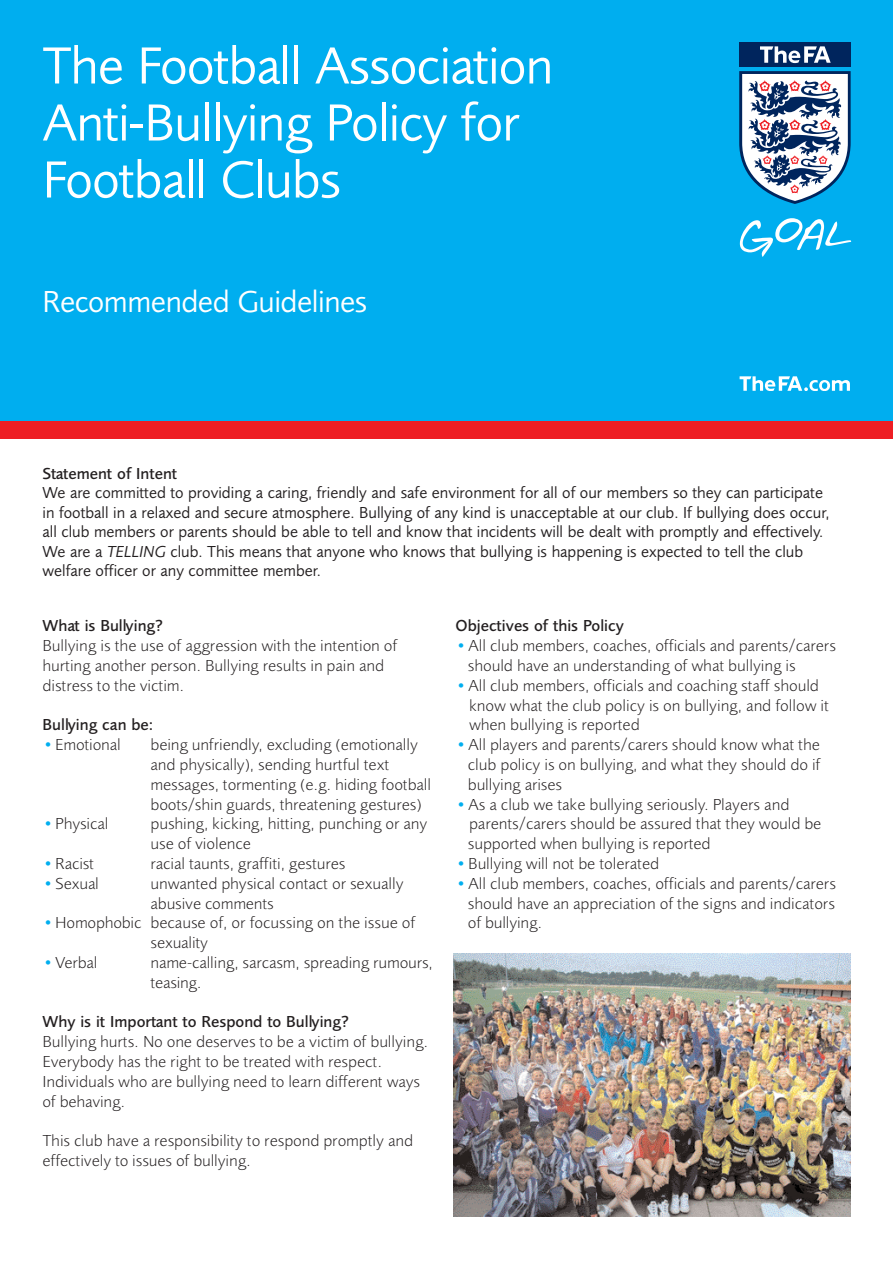
<style>
.page{position:relative;width:893px;height:1263px;background:#fff}
.page>*{position:absolute;margin:0;border:0;box-sizing:border-box;transform-origin:0 0}
.t1{font:54px/57px "Foundry Sans";letter-spacing:-.015em;color:#fff}
.t2{font:31.5px "Foundry Sans";letter-spacing:-.015em;color:#fff}
.t3{font:300 16.5px/19.8px "Foundry Sans";letter-spacing:.005em;color:#231f20}
.t4{font:16.5px/19.5px "Foundry Sans";color:#231f20}
.t5{font:500 16.5px "Foundry Sans";color:#231f20}
.s1{font-style:italic}
.s2{color:#00aeef}
</style>
<div class="page">
<div style="left:0;top:0;width:893px;height:421px;background:#00aeef"></div>
<div style="left:0;top:421px;width:893px;height:17px;background:#ee1e24"></div>
<div style="left:739px;top:42px;width:112px;height:25px;background:#00255d"></div>
<svg style="left:760px;top:46px;width:71px;height:17px"></svg>
<svg style="left:739px;top:71px;width:112px;height:133px;background:#86a3be"></svg>
<svg style="left:740px;top:218px;width:111px;height:39px"></svg>
<svg style="left:740px;top:376px;width:110px;height:15px"></svg>
<img style="left:454px;top:954px;width:396px;height:262px">
<h1 class="t1" style="left:43px;top:42px;width:512px">The Football Association<br>Anti-Bullying Policy for<br>Football Clubs</h1>
<h2 class="t2" style="left:43px;top:289px;width:326px">Recommended Guidelines</h2>
<p class="t5" style="left:43px;top:467px;width:136px">Statement of Intent</p>
<p class="t4" style="left:43px;top:484px;width:789px">We are committed to providing a caring, friendly and safe environment for all of our members so they can participate in football in a relaxed and secure atmosphere. Bullying of any kind is unacceptable at our club. If bullying does occur, all club members or parents should be able to tell and know that incidents will be dealt with promptly and effectively.<br>We are a <span class="s1">TELLING</span> club. This means that anyone who knows that bullying is happening is expected to tell the club welfare officer or any committee member.</p>
<p class="t5" style="left:43px;top:619px;width:122px">What is Bullying?</p>
<p class="t3" style="left:43px;top:637px;width:356px">Bullying is the use of aggression with the intention of hurting another person. Bullying results in pain and distress to the victim.</p>
<p class="t5" style="left:43px;top:718px;width:112px">Bullying can be:</p>
<p class="t3" style="left:43px;top:736px;width:80px"><span class="s2">•</span>Emotional</p>
<p class="t3" style="left:151px;top:736px;width:282px">being unfriendly, excluding (emotionally and physically), sending hurtful text messages, tormenting (e.g. hiding football boots/shin guards, threatening gestures)</p>
<p class="t3" style="left:43px;top:815px;width:67px"><span class="s2">•</span>Physical</p>
<p class="t3" style="left:151px;top:815px;width:278px">pushing, kicking, hitting, punching or any use of violence</p>
<p class="t3" style="left:43px;top:855px;width:53px"><span class="s2">•</span>Racist</p>
<p class="t3" style="left:151px;top:855px;width:196px">racial taunts, graffiti, gestures</p>
<p class="t3" style="left:43px;top:875px;width:58px"><span class="s2">•</span>Sexual</p>
<p class="t3" style="left:151px;top:875px;width:254px">unwanted physical contact or sexually abusive comments</p>
<p class="t3" style="left:151px;top:914px;width:266px;text-indent:-108px"><span class="s2">•</span>Homophobic because of, or focussing on the issue of sexuality</p>
<p class="t3" style="left:43px;top:954px;width:56px"><span class="s2">•</span>Verbal</p>
<p class="t3" style="left:151px;top:954px;width:284px">name-calling, sarcasm, spreading rumours, teasing.</p>
<p class="t5" style="left:43px;top:1015px;width:308px">Why is it Important to Respond to Bullying?</p>
<p class="t3" style="left:43px;top:1033px;width:387px">Bullying hurts. No one deserves to be a victim of bullying.<br>Everybody has the right to be treated with respect.<br>Individuals who are bullying need to learn different ways of behaving.</p>
<p class="t3" style="left:43px;top:1132px;width:372px">This club have a responsibility to respond promptly and effectively to issues of bullying.</p>
<p class="t5" style="left:455px;top:619px;width:170px">Objectives of this Policy</p>
<p class="t3" style="left:468px;top:637px;width:369px;text-indent:-12px"><span class="s2">•</span>All club members, coaches, officials and parents/carers should have an understanding of what bullying is</p>
<p class="t3" style="left:469px;top:677px;width:361px;text-indent:-14px"><span class="s2">•</span>All club members, officials and coaching staff should know what the club policy is on bullying, and follow it when bullying is reported</p>
<p class="t3" style="left:468px;top:736px;width:354px;text-align:justify;text-indent:-12px"><span class="s2">•</span>All players and parents/carers should know what the club policy is on bullying, and what they should do if bullying arises</p>
<p class="t3" style="left:468px;top:796px;width:355px;text-indent:-12px"><span class="s2">•</span>As a club we take bullying seriously. Players and parents/carers should be assured that they would be supported when bullying is reported</p>
<p class="t3" style="left:455px;top:855px;width:205px"><span class="s2">•</span>Bullying will not be tolerated</p>
<p class="t3" style="left:468px;top:875px;width:369px;text-align:justify;text-indent:-12px"><span class="s2">•</span>All club members, coaches, officials and parents/carers should have an appreciation of the signs and indicators of bullying.</p>
</div>
